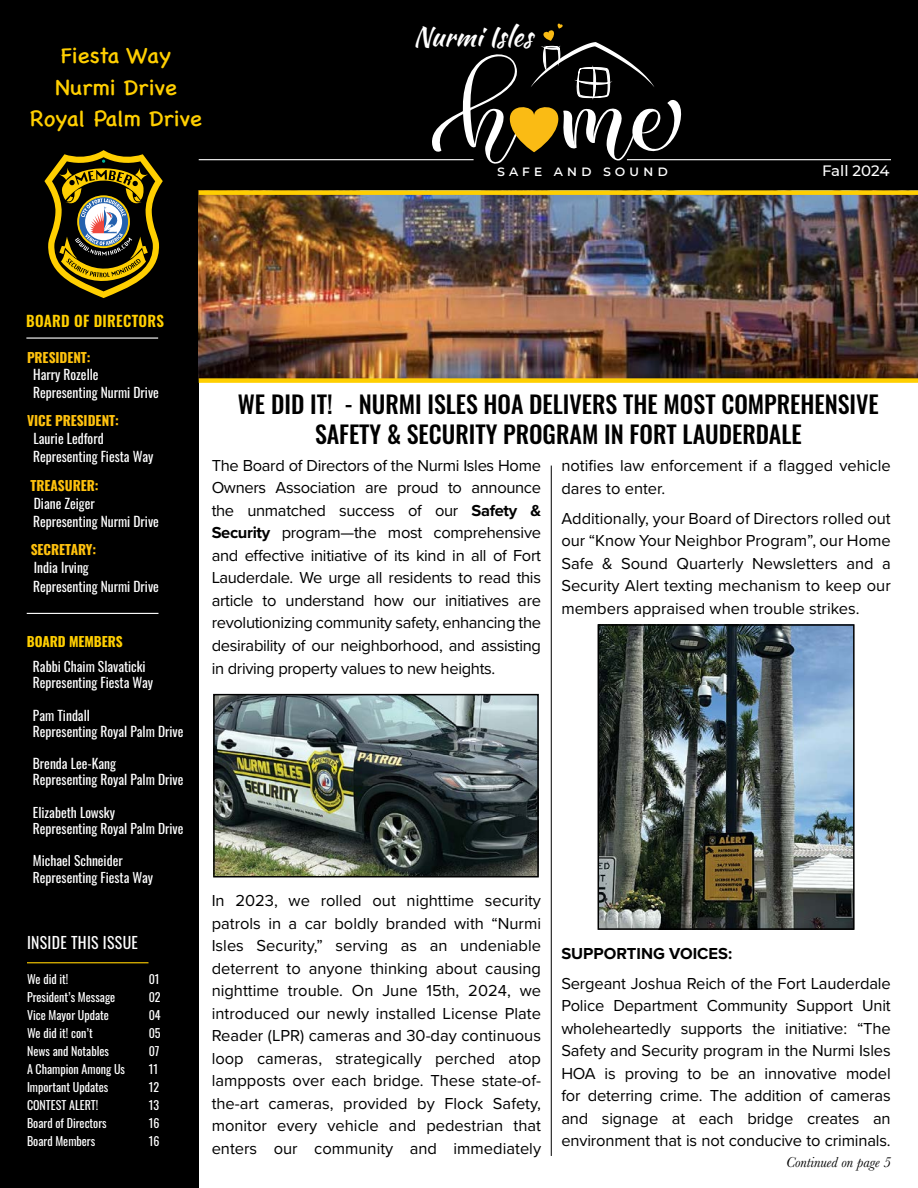
<style>
.page{position:relative;width:918px;height:1188px;background:#fff}
.page>*{position:absolute;margin:0;border:0;box-sizing:border-box;transform-origin:0 0}
.t1{font:27px "Kaushan Script";color:#fff}
.t2{font:500 24px/30px "Oswald";color:#000;text-align:center}
.t3{font:22.5px/31.5px "Chalkboard SE";color:#ffcf01;text-align:center}
.t4{font:16.5px/22.5px "Proxima Nova";color:#000;text-align:justify}
.t5{font:700 16.5px "Proxima Nova";color:#000}
.t6{font:15.75px "Oswald";letter-spacing:.02em;color:#fff}
.t7{font:600 15px "Oswald";letter-spacing:.02em;color:#ffcf01}
.t8{font:italic 15px "Baskerville";color:#000}
.t9{font:500 15px "Montserrat";letter-spacing:.25em;color:#fff}
.t10{font:500 15px "Montserrat";letter-spacing:-.005em;color:#fff}
.t11{font:13.5px/18px "Oswald";color:#fff}
.t12{font:700 13.5px "Oswald";color:#ffc20e}
.t13{font:700 13.5px "Oswald";letter-spacing:-.005em;color:#ffcf01}
.t14{font:13.35px/16.2px "Oswald";color:#fff}
.t15{font:12px "Oswald";color:#fff}
.s1{font-weight:700}
</style>
<div class="page">
<div style="left:0;top:176px;width:199px;height:1012px;background:#000"></div>
<div style="left:0;top:0;width:918px;height:194px;background:#000"></div>
<svg style="left:431px;top:23px;width:253px;height:141px"></svg>
<hr style="left:627px;top:159px;width:264px;height:1px;background:#fff">
<hr style="left:199px;top:159px;width:275px;height:1px;background:#fff">
<hr style="left:27px;top:962px;width:121px;height:1px;background:#ffcf01">
<svg style="left:44px;top:150px;width:119px;height:148px"></svg>
<hr style="left:26px;top:338px;width:132px;height:1px;background:#fff">
<hr style="left:27px;top:613px;width:131px;height:1px;background:#fff">
<img style="left:199px;top:195px;width:719px;height:183px">
<hr style="left:551px;top:466px;width:1px;height:690px;background:#000">
<img style="left:216px;top:697px;width:320px;height:178px">
<div style="left:213px;top:694px;width:326px;height:184px;border:2px solid #000"></div>
<img style="left:601px;top:627px;width:251px;height:300px">
<div style="left:598px;top:624px;width:257px;height:306px;border:2px solid #000"></div>
<div style="left:199px;top:190px;width:719px;height:5px;background:#ffcf01"></div>
<div style="left:199px;top:378px;width:719px;height:5px;background:#ffcf01"></div>
<h3 class="t3" style="left:30px;top:38px;width:173px">Fiesta Way<br>Nurmi Drive<br>Royal Palm Drive</h3>
<h1 class="t1" style="left:413px;top:17px;width:121px">Nurmi Isles</h1>
<p class="t9" style="left:497px;top:161px;width:172px">safe and sound</p>
<p class="t10" style="left:822px;top:160px;width:69px">Fall 2024</p>
<p class="t7" style="left:26px;top:307px;width:139px">BOARD OF DIRECTORS</p>
<p class="t12" style="left:27px;top:346px;width:65px">PRESIDENT:</p>
<p class="t11" style="left:33px;top:364px;width:127px">Harry Rozelle<br>Representing Nurmi Drive</p>
<p class="t12" style="left:27px;top:409px;width:94px">VICE PRESIDENT:</p>
<p class="t11" style="left:33px;top:428px;width:122px">Laurie Ledford<br>Representing Fiesta Way</p>
<p class="t12" style="left:30px;top:473px;width:70px">TREASURER:</p>
<p class="t11" style="left:33px;top:493px;width:127px">Diane Zeiger<br>Representing Nurmi Drive</p>
<p class="t12" style="left:31px;top:538px;width:67px">SECRETARY:</p>
<p class="t11" style="left:33px;top:557px;width:127px;line-height:18.8px">India Irving<br>Representing Nurmi Drive</p>
<p class="t13" style="left:27px;top:629px;width:98px">BOARD MEMBERS</p>
<p class="t11" style="left:33px;top:657px;width:122px;line-height:16.2px">Rabbi Chaim Slavaticki<br>Representing Fiesta Way</p>
<p class="t11" style="left:33px;top:706px;width:152px;line-height:16.2px">Pam Tindall<br>Representing Royal Palm Drive</p>
<p class="t11" style="left:33px;top:754px;width:152px;line-height:16.2px">Brenda Lee-Kang<br>Representing Royal Palm Drive</p>
<p class="t14" style="left:33px;top:803px;width:152px">Elizabeth Lowsky<br>Representing Royal Palm Drive</p>
<p class="t14" style="left:33px;top:852px;width:122px">Michael Schneider<br>Representing Fiesta Way</p>
<p class="t6" style="left:27px;top:928px;width:113px">INSIDE THIS ISSUE</p>
<p class="t15" style="left:27px;top:969px;width:43px">We did it!</p>
<p class="t15" style="left:149px;top:969px;width:12px">01</p>
<p class="t15" style="left:27px;top:987px;width:90px">President’s Message</p>
<p class="t15" style="left:149px;top:987px;width:13px">02</p>
<p class="t15" style="left:27px;top:1005px;width:83px">Vice Mayor Update</p>
<p class="t15" style="left:149px;top:1005px;width:13px">04</p>
<p class="t15" style="left:27px;top:1023px;width:67px">We did it! con’t</p>
<p class="t15" style="left:149px;top:1023px;width:13px">05</p>
<p class="t15" style="left:27px;top:1041px;width:84px">News and Notables</p>
<p class="t15" style="left:149px;top:1041px;width:12px">07</p>
<p class="t15" style="left:27px;top:1059px;width:100px">A Champion Among Us</p>
<p class="t15" style="left:149px;top:1059px;width:11px">11</p>
<p class="t15" style="left:27px;top:1077px;width:83px">Important Updates</p>
<p class="t15" style="left:149px;top:1077px;width:12px">12</p>
<p class="t15" style="left:27px;top:1095px;width:73px">CONTEST ALERT!</p>
<p class="t15" style="left:149px;top:1095px;width:12px">13</p>
<p class="t15" style="left:27px;top:1113px;width:81px">Board of Directors</p>
<p class="t15" style="left:149px;top:1113px;width:12px">16</p>
<p class="t15" style="left:27px;top:1131px;width:70px">Board Members</p>
<p class="t15" style="left:149px;top:1131px;width:12px">16</p>
<h2 class="t2" style="left:238px;top:387px;width:642px">WE DID IT! - NURMI ISLES HOA DELIVERS THE MOST COMPREHENSIVE<br>SAFETY &amp; SECURITY PROGRAM IN FORT LAUDERDALE</h2>
<p class="t4" style="left:212px;top:453px;width:331px">The Board of Directors of the Nurmi Isles Home Owners Association are proud to announce the unmatched success of our <span class="s1">Safety &amp; Security</span> program—the most comprehensive and effective initiative of its kind in all of Fort Lauderdale. We urge all residents to read this article to understand how our initiatives are revolutionizing community safety, enhancing the desirability of our neighborhood, and assisting in driving property values to new heights.</p>
<p class="t4" style="left:561px;top:454px;width:331px">notifies law enforcement if a flagged vehicle dares to enter.</p>
<p class="t4" style="left:561px;top:506px;width:331px">Additionally, your Board of Directors rolled out our “Know Your Neighbor Program”, our Home Safe &amp; Sound Quarterly Newsletters and a Security Alert texting mechanism to keep our members appraised when trouble strikes.</p>
<p class="t4" style="left:212px;top:889px;width:331px">In 2023, we rolled out nighttime security patrols in a car boldly branded with “Nurmi Isles Security,” serving as an undeniable deterrent to anyone thinking about causing nighttime trouble. On June 15th, 2024, we introduced our newly installed License Plate Reader (LPR) cameras and 30-day continuous loop cameras, strategically perched atop lampposts over each bridge. These state-of&shy;the-art cameras, provided by Flock Safety, monitor every vehicle and pedestrian that enters our community and immediately</p>
<p class="t5" style="left:561px;top:941px;width:172px">SUPPORTING VOICES:</p>
<p class="t4" style="left:561px;top:971px;width:331px">Sergeant Joshua Reich of the Fort Lauderdale Police Department Community Support Unit wholeheartedly supports the initiative: “The Safety and Security program in the Nurmi Isles HOA is proving to be an innovative model for deterring crime. The addition of cameras and signage at each bridge creates an environment that is not conducive to criminals.</p>
<p class="t8" style="left:786px;top:1152px;width:106px">Continued on page 5</p>
</div>
